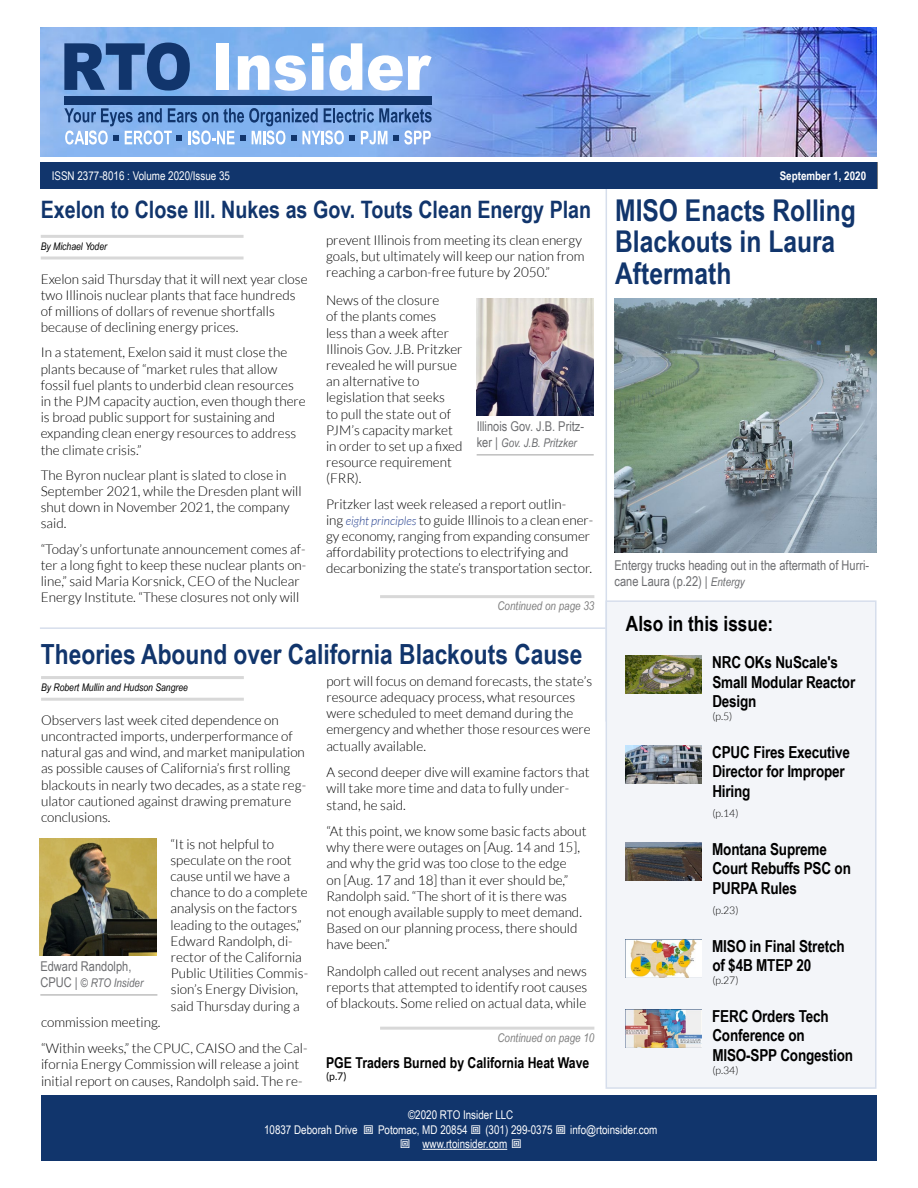
<style>
.page{position:relative;width:918px;height:1188px;background:#fff}
.page>*{position:absolute;margin:0;border:0;box-sizing:border-box;transform-origin:0 0}
.t1{font:700 30px/31.5px "Arial Narrow";color:#11356c}
.t2{font:700 27.75px "Arial Narrow";color:#11356c}
.t3{font:700 24px "Arial Narrow";color:#11356c}
.t4{font:700 21px "Arial Narrow";color:#000}
.t5{font:700 16.5px/19.8px "Arial Narrow";letter-spacing:-.01em;color:#000}
.t6{font:700 15px "Arial Narrow";color:#000}
.t7{font:300 13.5px/16.2px "Lato";color:#000}
.t8{font:13.5px/16.2px "Arial Narrow";color:#6d6e71}
.t9{font:12px "Arial Narrow";color:#fff}
.t10{font:italic 12px "Arial Narrow";color:#6d6e71}
.t11{font:italic 12px "Arial Narrow";color:#7f7f7f}
.t12{font:700 12px "Arial Narrow";color:#fff}
.t13{font:italic 10.5px "Arial Narrow";color:#000}
.t14{font:300 10.5px "Lato";color:#000}
.t15{font:10.5px "Lato";color:#000}
.s1{font-style:italic;font-size:12px;color:#25408f}
.s2{font-style:normal;font-size:13.5px}
.s3{font-style:italic}
.s4{font-style:italic;font-size:12px}
</style>
<div class="page">
<img style="left:41px;top:27px;width:836px;height:129px">
<div style="left:41px;top:1096px;width:836px;height:65px;background:#11356c"></div>
<hr style="left:423px;top:1149px;width:84px;height:1px;background:#fff">
<div style="left:41px;top:162px;width:593px;height:27px;background:#11356c"></div>
<div style="left:633px;top:162px;width:244px;height:27px;background:#11356c"></div>
<svg style="left:64px;top:43px;width:126px;height:48px;background:#4169a1"></svg>
<div style="left:216px;top:43px;width:13px;height:47px;background:#fff"></div>
<svg style="left:238px;top:55px;width:68px;height:36px"></svg>
<svg style="left:312px;top:43px;width:11px;height:47px"></svg>
<svg style="left:329px;top:43px;width:33px;height:48px"></svg>
<svg style="left:368px;top:55px;width:64px;height:36px"></svg>
<div style="left:64px;top:96px;width:368px;height:8px;background:#11356c"></div>
<svg style="left:64px;top:108px;width:368px;height:37px;background:#82a8db"></svg>
<hr style="left:40px;top:627px;width:566px;height:2px;background:#d6deec">
<hr style="left:606px;top:189px;width:1px;height:533px;background:#d6deec">
<img style="left:615px;top:299px;width:262px;height:253px">
<img style="left:40px;top:839px;width:117px;height:117px">
<hr style="left:40px;top:994px;width:117px;height:2px;background:#bfbfbf">
<hr style="left:41px;top:235px;width:203px;height:3px;background:#d8d8d8">
<hr style="left:41px;top:256px;width:203px;height:3px;background:#d8d8d8">
<hr style="left:41px;top:676px;width:203px;height:3px;background:#d8d8d8">
<hr style="left:41px;top:698px;width:203px;height:3px;background:#d8d8d8">
<hr style="left:380px;top:595px;width:214px;height:3px;background:#d8d8d8">
<hr style="left:380px;top:1027px;width:214px;height:3px;background:#d8d8d8">
<div style="left:606px;top:601px;width:270px;height:487px;background:#f3f5f9"></div>
<img style="left:626px;top:656px;width:76px;height:38px">
<img style="left:626px;top:746px;width:76px;height:38px">
<img style="left:626px;top:843px;width:76px;height:38px">
<img style="left:626px;top:940px;width:76px;height:38px">
<img style="left:626px;top:1010px;width:76px;height:38px">
<div style="left:606px;top:600px;width:271px;height:489px;border:2px solid #d6deec"></div>
<img style="left:476px;top:299px;width:117px;height:117px">
<hr style="left:477px;top:454px;width:117px;height:2px;background:#bfbfbf">
<p class="t9" style="left:52px;top:167px;width:180px">ISSN 2377-8016 : Volume 2020/Issue 35</p>
<p class="t12" style="left:780px;top:167px;width:88px">September 1, 2020</p>
<p class="t9" style="left:179px;top:167px;width:12px">18</p>
<p class="t9" style="left:219px;top:167px;width:12px">40</p>
<p class="t12" style="left:793px;top:167px;width:24px">Octo</p>
<p class="t12" style="left:833px;top:167px;width:7px">2</p>
<p class="t12" style="left:855px;top:167px;width:12px">18</p>
<h3 class="t3" style="left:41px;top:192px;width:552px">Exelon to Close Ill. Nukes as Gov. Touts Clean Energy Plan</h3>
<p class="t13" style="left:41px;top:239px;width:68px">By Michael Yoder</p>
<p class="t7" style="left:41px;top:271px;width:268px">Exelon said Thursday that it will next year close two Illinois nuclear plants that face hundreds of millions of dollars of revenue shortfalls because of declining energy prices.</p>
<p class="t7" style="left:41px;top:345px;width:267px">In a statement, Exelon said it must close the plants because of “market rules that allow fossil fuel plants to underbid clean resources in the PJM capacity auction, even though there is broad public support for sustaining and expanding clean energy resources to address the climate crisis.”</p>
<p class="t7" style="left:41px;top:467px;width:262px">The Byron nuclear plant is slated to close in September 2021, while the Dresden plant will shut down in November 2021, the company said.</p>
<p class="t7" style="left:41px;top:541px;width:267px">“Today’s unfortunate announcement comes af&shy;ter a long fight to keep these nuclear plants on&shy;line,” said Maria Korsnick, CEO of the Nuclear Energy Institute. “These closures not only will</p>
<p class="t7" style="left:326px;top:232px;width:260px">prevent Illinois from meeting its clean energy goals, but ultimately will keep our nation from reaching a carbon-free future by 2050.”</p>
<p class="t7" style="left:326px;top:292px;width:138px">News of the closure<br>of the plants comes<br>less than a week after<br>Illinois Gov. J.B. Pritzker revealed he will pursue an alternative to legislation that seeks<br>to pull the state out of<br>PJM’s capacity market in order to set up a fixed resource requirement (FRR).</p>
<p class="t7" style="left:326px;top:496px;width:269px">Pritzker last week released a report outlin-<br>ing <span class="s1">eight principles</span> to guide Illinois to a clean ener&shy;gy economy, ranging from expanding consumer affordability protections to electrifying and decarbonizing the state’s transportation sector.</p>
<p class="t8" style="left:477px;top:418px;width:109px">Illinois Gov. J.B. Pritz-</p>
<p class="t10" style="left:477px;top:435px;width:102px"><span class="s2">ker |</span> Gov. J.B. Pritzker</p>
<p class="t11" style="left:498px;top:597px;width:98px">Continued on page 33</p>
<h2 class="t2" style="left:41px;top:633px;width:543px">Theories Abound over California Blackouts Cause</h2>
<p class="t13" style="left:41px;top:680px;width:148px">By Robert Mullin and Hudson Sangree</p>
<p class="t7" style="left:41px;top:712px;width:267px">Observers last week cited dependence on uncontracted imports, underperformance of natural gas and wind, and market manipulation as possible causes of California’s first rolling blackouts in nearly two decades, as a state reg&shy;ulator cautioned against drawing premature conclusions.</p>
<p class="t7" style="left:170px;top:836px;width:139px">“It is not helpful to speculate on the root cause until we have a chance to do a complete analysis on the factors leading to the outages,”<br>Edward Randolph, di&shy;rector of the California<br>Public Utilities Commis&shy;sion’s Energy Division, said Thursday during a</p>
<p class="t7" style="left:41px;top:1009px;width:268px;line-height:26.4px">commission meeting.<br>“Within weeks,” the CPUC, CAISO and the Cal-</p>
<p class="t7" style="left:41px;top:1057px;width:263px">ifornia Energy Commission will release a joint initial report on causes, Randolph said. The re-</p>
<p class="t8" style="left:40px;top:958px;width:93px">Edward Randolph,</p>
<p class="t10" style="left:40px;top:975px;width:104px"><span class="s2">CPUC |</span> © RTO Insider</p>
<p class="t7" style="left:326px;top:673px;width:267px">port will focus on demand forecasts, the state’s resource adequacy process, what resources were scheduled to meet demand during the emergency and whether those resources were actually available.</p>
<p class="t7" style="left:326px;top:764px;width:265px">A second deeper dive will examine factors that will take more time and data to fully under&shy;stand, he said.</p>
<p class="t7" style="left:326px;top:823px;width:262px">“At this point, we know some basic facts about why there were outages on [Aug. 14 and 15], and why the grid was too close to the edge<br>on [Aug. 17 and 18] than it ever should be,” Randolph said. “The short of it is there was not enough available supply to meet demand.<br>Based on our planning process, there should have been.”</p>
<p class="t7" style="left:326px;top:963px;width:263px;text-align:justify">Randolph called out recent analyses and news reports that attempted to identify root causes of blackouts. Some relied on actual data, while</p>
<p class="t11" style="left:498px;top:1029px;width:98px">Continued on page 10</p>
<p class="t6" style="left:326px;top:1051px;width:265px">PGE Traders Burned by California Heat Wave</p>
<p class="t15" style="left:326px;top:1071px;width:22px">(p.7)</p>
<p class="t9" style="left:408px;top:1106px;width:107px">©2020 RTO Insider LLC</p>
<p class="t9" style="left:408px;top:1110px;width:107px">©2018 RTO Insider LLC</p>
<h1 class="t1" style="left:615px;top:193px;width:242px">MISO Enacts Rolling<br>Blackouts in Laura<br>Aftermath</h1>
<p class="t8" style="left:615px;top:557px;width:256px">Entergy trucks heading out in the aftermath of Hurri&shy;cane Laura (p.22) <span class="s3">|</span> <span class="s4">Entergy</span></p>
<h3 class="t4" style="left:626px;top:607px;width:149px">Also in this issue:</h3>
<p class="t5" style="left:712px;top:651px;width:145px">NRC OKs NuScale's<br>Small Modular Reactor<br>Design</p>
<p class="t14" style="left:712px;top:711px;width:22px">(p.5)</p>
<p class="t5" style="left:712px;top:741px;width:139px">CPUC Fires Executive<br>Director for Improper<br>Hiring</p>
<p class="t14" style="left:712px;top:808px;width:28px">(p.14)</p>
<p class="t5" style="left:712px;top:838px;width:140px">Montana Supreme<br>Court Rebuffs PSC on<br>PURPA Rules</p>
<p class="t14" style="left:712px;top:905px;width:28px">(p.23)</p>
<p class="t5" style="left:712px;top:935px;width:134px">MISO in Final Stretch of $4B MTEP 20</p>
<p class="t14" style="left:712px;top:975px;width:28px">(p.27)</p>
<p class="t5" style="left:712px;top:1005px;width:143px">FERC Orders Tech<br>Conference on<br>MISO-SPP Congestion</p>
<p class="t14" style="left:712px;top:1064px;width:28px">(p.34)</p>
<p class="t9" style="left:264px;top:1121px;width:95px">10837 Deborah Drive</p>
<p class="t9" style="left:378px;top:1121px;width:91px">Potomac, MD 20854</p>
<p class="t9" style="left:485px;top:1121px;width:69px">(301) 299-0375</p>
<p class="t9" style="left:570px;top:1121px;width:89px">info@rtoinsider.com</p>
<p class="t9" style="left:423px;top:1135px;width:86px">www.rtoinsider.com</p>
<p class="t9" style="left:264px;top:1124px;width:95px">10837 Deborah Drive</p>
<p class="t9" style="left:378px;top:1124px;width:91px">Potomac, MD 20854</p>
<p class="t9" style="left:485px;top:1124px;width:69px">(301) 299-0375</p>
<p class="t9" style="left:570px;top:1124px;width:89px">info@rtoinsider.com</p>
<p class="t9" style="left:423px;top:1138px;width:86px">www.rtoinsider.com</p>
</div>
